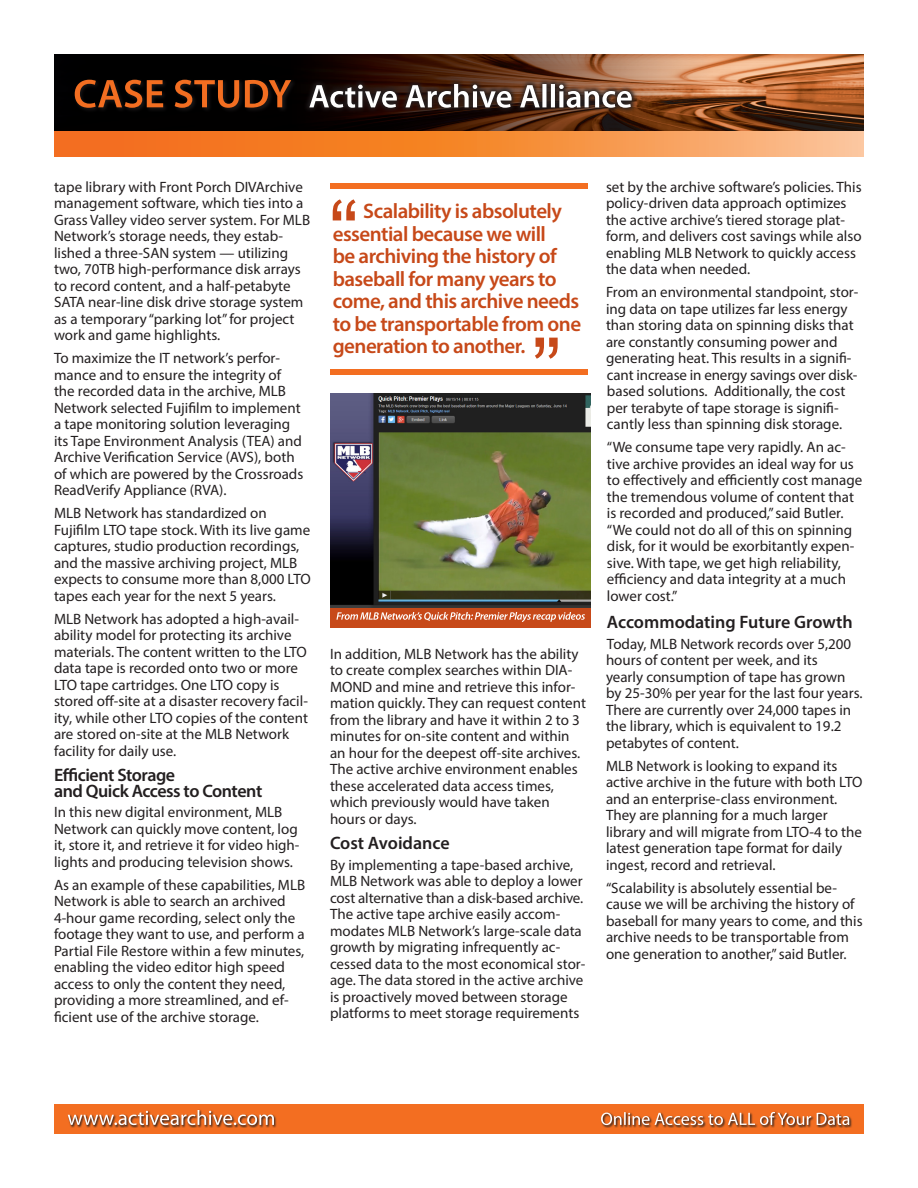
<style>
.page{position:relative;width:918px;height:1188px;background:#fff}
.page>*{position:absolute;margin:0;border:0;box-sizing:border-box;transform-origin:0 0}
.t1{font:600 21px/22.5px "Myriad Pro";letter-spacing:-.025em;color:#c74919}
.t2{font:600 18px/16.5px "Myriad Pro";letter-spacing:-.02em;color:#231f20}
.t3{font:600 18px "Myriad Pro";color:#231f20}
.t4{font:15px/16.5px "Myriad Pro";color:#231f20}
</style>
<div class="page">
<img style="left:54px;top:54px;width:810px;height:78px">
<svg style="left:54px;top:132px;width:810px;height:25px;background:#f68d40"></svg>
<div style="left:73px;top:78px;width:223px;height:36px;background:#231f20;opacity:.75"></div>
<svg style="left:75px;top:80px;width:216px;height:28px;background:#602d0f"></svg>
<svg style="left:303px;top:78px;width:335px;height:36px;background:#422213"></svg>
<svg style="left:309px;top:84px;width:323px;height:24px"></svg>
<div style="left:54px;top:1104px;width:810px;height:30px;background:#f36e21"></div>
<svg style="left:67px;top:1114px;width:785px;height:14px"></svg>
<svg style="left:68px;top:1110px;width:781px;height:15px"></svg>
<div style="left:330px;top:183px;width:258px;height:6px;background:#f36e21"></div>
<div style="left:330px;top:369px;width:258px;height:5px;background:#f36e21"></div>
<svg style="left:333px;top:199px;width:23px;height:21px"></svg>
<svg style="left:535px;top:338px;width:23px;height:21px"></svg>
<img style="left:330px;top:393px;width:261px;height:215px">
<div style="left:330px;top:608px;width:261px;height:19px;background:#c74919"></div>
<svg style="left:336px;top:612px;width:249px;height:10px"></svg>
<p class="t4" style="left:54px;top:178px;width:258px">tape library with Front Porch DIVArchive management software, which ties into a Grass Valley video server system. For MLB Network’s storage needs, they estab&shy;lished a three-SAN system — utilizing two, 70TB high-performance disk arrays to record content, and a half-petabyte SATA near-line disk drive storage system as a temporary “parking lot” for project work and game highlights.</p>
<p class="t4" style="left:54px;top:350px;width:251px">To maximize the IT network’s perfor&shy;mance and to ensure the integrity of the recorded data in the archive, MLB Network selected Fujifilm to implement a tape monitoring solution leveraging its Tape Environment Analysis (TEA) and Archive Verification Service (AVS), both of which are powered by the Crossroads ReadVerify Appliance (RVA).</p>
<p class="t4" style="left:54px;top:505px;width:258px">MLB Network has standardized on Fujifilm LTO tape stock. With its live game captures, studio production recordings, and the massive archiving project, MLB expects to consume more than 8,000 LTO tapes each year for the next 5 years.</p>
<p class="t4" style="left:54px;top:610px;width:256px">MLB Network has adopted a high-avail&shy;ability model for protecting its archive materials. The content written to the LTO data tape is recorded onto two or more LTO tape cartridges. One LTO copy is stored off-site at a disaster recovery facil&shy;ity, while other LTO copies of the content are stored on-site at the MLB Network facility for daily use.</p>
<p class="t2" style="left:54px;top:766px;width:210px">Efficient Storage<br>and Quick Access to Content</p>
<p class="t4" style="left:54px;top:804px;width:247px">In this new digital environment, MLB Network can quickly move content, log it, store it, and retrieve it for video high&shy;lights and producing television shows.</p>
<p class="t4" style="left:54px;top:876px;width:253px">As an example of these capabilities, MLB Network is able to search an archived 4-hour game recording, select only the footage they want to use, and perform a Partial File Restore within a few minutes, enabling the video editor high speed access to only the content they need, providing a more streamlined, and ef&shy;ficient use of the archive storage.</p>
<p class="t1" style="left:333px;top:200px;width:250px;text-indent:31px">Scalability is absolutely essential because we will<br>be archiving the history of baseball for many years to come, and this archive needs to be transportable from one generation to another.</p>
<p class="t4" style="left:330px;top:645px;width:258px">In addition, MLB Network has the ability to create complex searches within DIA-MOND and mine and retrieve this infor&shy;mation quickly. They can request content from the library and have it within 2 to 3 minutes for on-site content and within an hour for the deepest off-site archives.<br>The active archive environment enables these accelerated data access times, which previously would have taken hours or days.</p>
<p class="t3" style="left:330px;top:831px;width:121px">Cost Avoidance</p>
<p class="t4" style="left:330px;top:856px;width:257px">By implementing a tape-based archive, MLB Network was able to deploy a lower cost alternative than a disk-based archive.<br>The active tape archive easily accom&shy;modates MLB Network’s large-scale data growth by migrating infrequently ac&shy;cessed data to the most economical stor&shy;age. The data stored in the active archive is proactively moved between storage platforms to meet storage requirements</p>
<p class="t4" style="left:606px;top:178px;width:257px">set by the archive software’s policies. This policy-driven data approach optimizes the active archive’s tiered storage plat&shy;form, and delivers cost savings while also enabling MLB Network to quickly access the data when needed.</p>
<p class="t4" style="left:606px;top:284px;width:254px">From an environmental standpoint, stor&shy;ing data on tape utilizes far less energy than storing data on spinning disks that are constantly consuming power and generating heat. This results in a signifi&shy;cant increase in energy savings over disk&shy;based solutions. Additionally, the cost per terabyte of tape storage is signifi&shy;cantly less than spinning disk storage.</p>
<p class="t4" style="left:607px;top:439px;width:257px">“We consume tape very rapidly. An ac&shy;tive archive provides an ideal way for us to effectively and efficiently cost manage the tremendous volume of content that is recorded and produced,” said Butler. “We could not do all of this on spinning disk, for it would be exorbitantly expen&shy;sive. With tape, we get high reliability, efficiency and data integrity at a much lower cost.”</p>
<p class="t3" style="left:607px;top:611px;width:247px">Accommodating Future Growth</p>
<p class="t4" style="left:606px;top:635px;width:258px">Today, MLB Network records over 5,200 hours of content per week, and its<br>yearly consumption of tape has grown by 25-30% per year for the last four years.<br>There are currently over 24,000 tapes in the library, which is equivalent to 19.2 petabytes of content.</p>
<p class="t4" style="left:606px;top:757px;width:258px">MLB Network is looking to expand its active archive in the future with both LTO and an enterprise-class environment.<br>They are planning for a much larger library and will migrate from LTO-4 to the latest generation tape format for daily ingest, record and retrieval.</p>
<p class="t4" style="left:606px;top:879px;width:258px">“Scalability is absolutely essential be&shy;cause we will be archiving the history of baseball for many years to come, and this archive needs to be transportable from one generation to another,” said Butler.</p>
</div>
